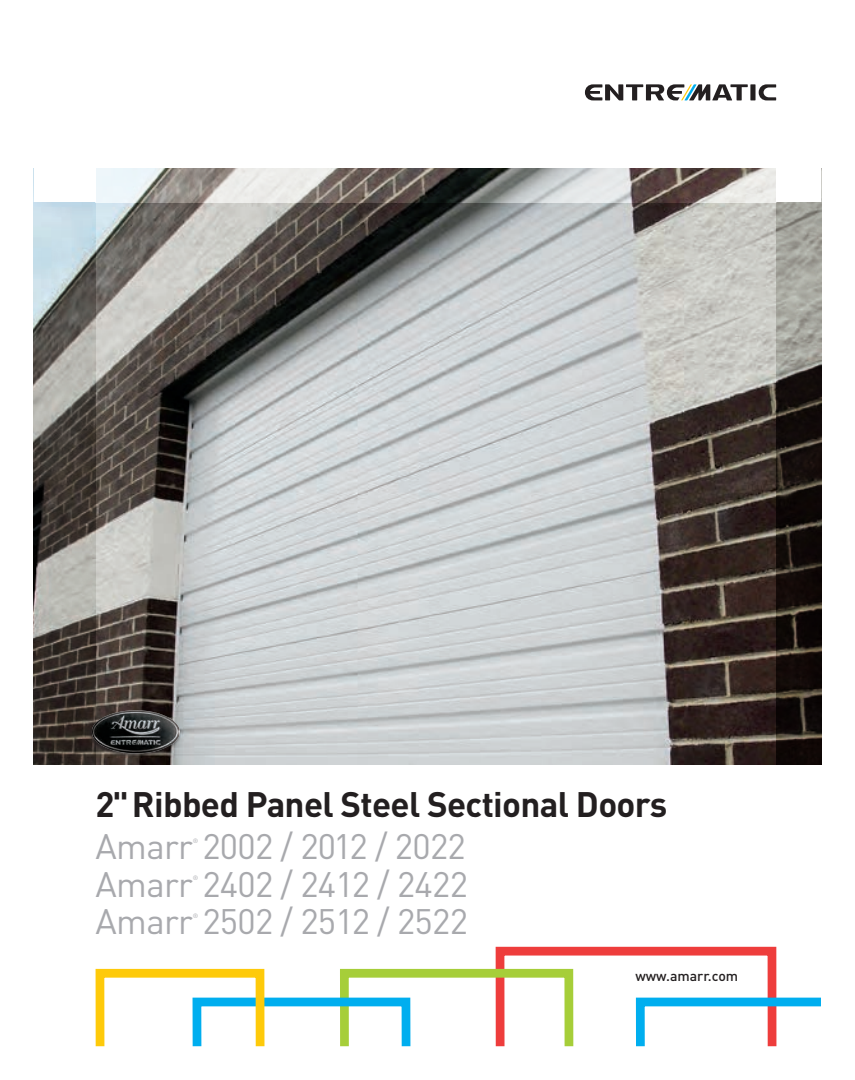
<style>
.page{position:relative;width:855px;height:1080px;background:#fff}
.page>*{position:absolute;margin:0;border:0;box-sizing:border-box;transform-origin:0 0}
.t1{font:35px "DIN";letter-spacing:-.02em;color:#a8a9ad}
.t2{font:700 35px "DIN";letter-spacing:-.02em;color:#231f20}
.t3{font:500 14px "DIN";color:#231f20}
.t4{font:6.25px "DIN";color:#a8a9ad}
</style>
<div class="page">
<img style="left:96px;top:202px;width:680px;height:563px">
<img style="left:34px;top:202px;width:62px;height:563px">
<img style="left:96px;top:169px;width:680px;height:33px">
<img style="left:776px;top:202px;width:45px;height:563px">
<div style="left:496px;top:947px;width:280px;height:104px;border:9px solid #ee3d3c"></div>
<div style="left:340px;top:969px;width:233px;height:82px;border:9px solid #a6ce39"></div>
<svg style="left:632px;top:993px;width:189px;height:58px"></svg>
<div style="left:193px;top:998px;width:217px;height:53px;border:9px solid #00aeef"></div>
<div style="left:96px;top:969px;width:168px;height:82px;border:9px solid #feca0a"></div>
<svg style="left:759px;top:84px;width:17px;height:16px"></svg>
<div style="left:750px;top:84px;width:6px;height:16px;background:#231f20"></div>
<svg style="left:585px;top:84px;width:163px;height:16px"></svg>
<img style="left:84px;top:698px;width:107px;height:67px">
<p class="t2" style="left:96px;top:781px;width:573px">2" Ribbed Panel Steel Sectional Doors</p>
<p class="t1" style="left:96px;top:825px;width:372px">Amarr 2002 / 2012 / 2022</p>
<p class="t4" style="left:193px;top:837px;width:7px">®</p>
<p class="t1" style="left:96px;top:862px;width:374px">Amarr 2402 / 2412 / 2422</p>
<p class="t4" style="left:193px;top:874px;width:7px">®</p>
<p class="t1" style="left:96px;top:900px;width:374px">Amarr 2502 / 2512 / 2522</p>
<p class="t4" style="left:193px;top:912px;width:7px">®</p>
<p class="t3" style="left:635px;top:967px;width:104px">www.amarr.com</p>
</div>
